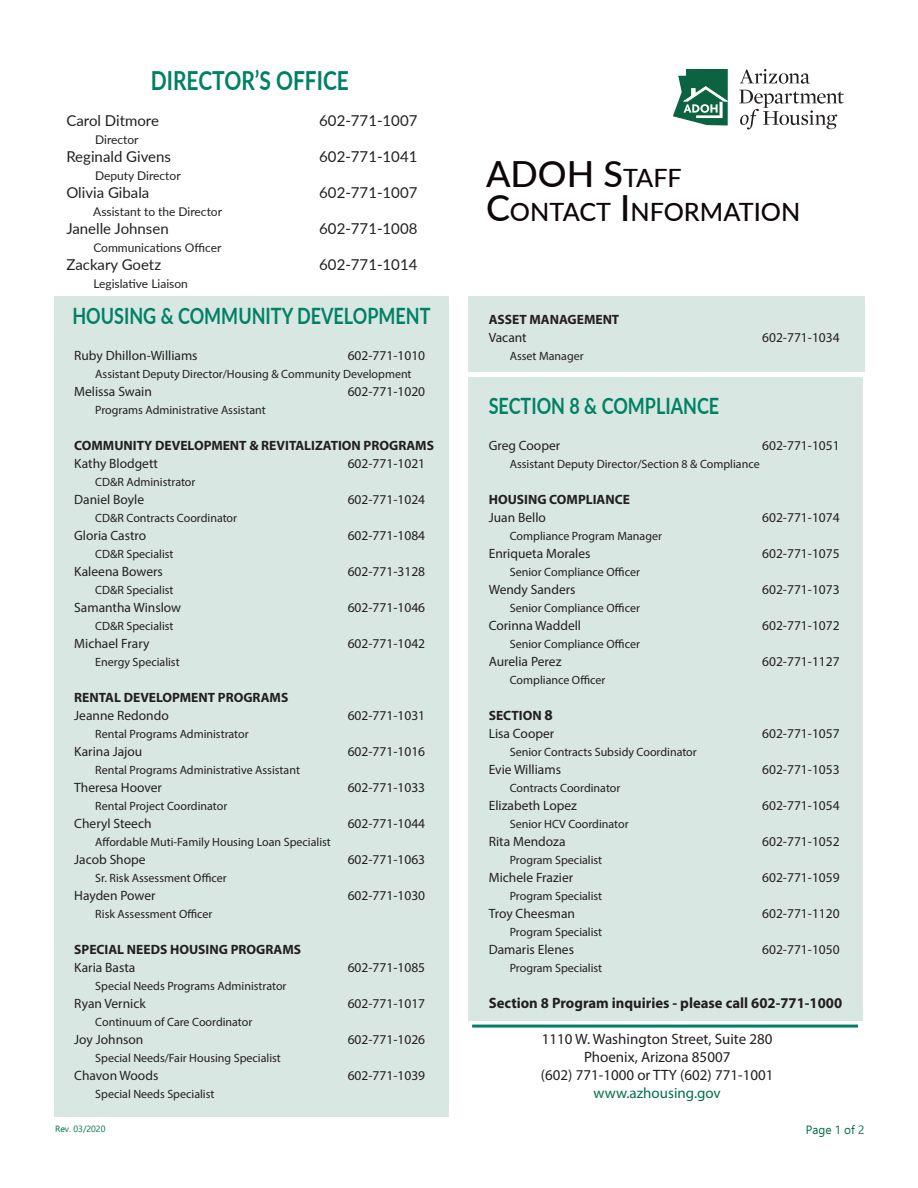
<style>
.page{position:relative;width:918px;height:1188px;background:#fff}
.page>*{position:absolute;margin:0;border:0;box-sizing:border-box;transform-origin:0 0}
.t1{font:500 36px "Lato";color:#0e0608}
.t2{font:700 26.25px "Lato";color:#008164;scale:.8 1}
.t3{font:500 25.2px "Lato";color:#0e0608}
.t4{font:700 22.5px "Lato";color:#008164;scale:.8 1}
.t5{font:15px "Lato";color:#231f20}
.t6{font:15px/18px "Myriad Pro";color:#231f20;text-align:center}
.t7{font:700 15px "Myriad Pro";color:#231f20}
.t8{font:13.5px "Myriad Pro";color:#231f20}
.t9{font:700 13.5px "Myriad Pro";color:#231f20}
.t10{font:12px "Myriad Pro";color:#231f20}
.t11{font:12px "Lato";color:#231f20}
.t12{font:12px "Ebrima";color:#006f4e}
.t13{font:9px "Ebrima";color:#006f4e}
.s1{font-size:25.2px}
.s2{font-size:36px}
.s3{font-size:15px}
.s4{color:#006f4e}
</style>
<div class="page">
<div style="left:54px;top:296px;width:395px;height:821px;background:#d9e7e3"></div>
<svg style="left:673px;top:69px;width:55px;height:57px"></svg>
<svg style="left:740px;top:69px;width:70px;height:15px"></svg>
<svg style="left:739px;top:90px;width:105px;height:39px"></svg>
<hr style="left:472px;top:1025px;width:386px;height:3px;background:#008164">
<div style="left:468px;top:377px;width:395px;height:644px;background:#d9e7e3"></div>
<div style="left:468px;top:296px;width:397px;height:75px;background:#d9e7e3"></div>
<p class="t2" style="left:151px;top:61px;width:249px">DIRECTOR’S OFFICE</p>
<p class="t5" style="left:66px;top:110px;width:94px">Carol Ditmore</p>
<p class="t5" style="left:319px;top:110px;width:100px">602-771-1007</p>
<p class="t11" style="left:95px;top:131px;width:45px">Director</p>
<p class="t5" style="left:66px;top:146px;width:106px">Reginald Givens</p>
<p class="t5" style="left:319px;top:146px;width:100px">602-771-1041</p>
<p class="t11" style="left:95px;top:167px;width:87px">Deputy Director</p>
<p class="t5" style="left:66px;top:182px;width:84px">Olivia Gibala</p>
<p class="t5" style="left:319px;top:182px;width:100px">602-771-1007</p>
<p class="t11" style="left:93px;top:203px;width:130px">Assistant to the Director</p>
<p class="t5" style="left:66px;top:218px;width:104px">Janelle Johnsen</p>
<p class="t5" style="left:319px;top:218px;width:100px">602-771-1008</p>
<p class="t11" style="left:93px;top:239px;width:130px">Communications Officer</p>
<p class="t5" style="left:66px;top:254px;width:96px">Zackary Goetz</p>
<p class="t5" style="left:319px;top:254px;width:100px">602-771-1014</p>
<p class="t11" style="left:93px;top:275px;width:96px">Legislative Liaison</p>
<p class="t4" style="left:72px;top:299px;width:449px">HOUSING &amp; COMMUNITY DEVELOPMENT</p>
<p class="t8" style="left:74px;top:347px;width:125px">Ruby Dhillon-Williams</p>
<p class="t8" style="left:348px;top:347px;width:79px">602-771-1010</p>
<p class="t10" style="left:95px;top:367px;width:318px">Assistant Deputy Director/Housing &amp; Community Development</p>
<p class="t8" style="left:74px;top:383px;width:79px">Melissa Swain</p>
<p class="t8" style="left:348px;top:383px;width:79px">602-771-1020</p>
<p class="t10" style="left:95px;top:403px;width:172px">Programs Administrative Assistant</p>
<p class="t9" style="left:74px;top:437px;width:361px">COMMUNITY DEVELOPMENT &amp; REVITALIZATION PROGRAMS</p>
<p class="t8" style="left:74px;top:455px;width:85px">Kathy Blodgett</p>
<p class="t8" style="left:348px;top:455px;width:79px">602-771-1021</p>
<p class="t10" style="left:95px;top:475px;width:102px">CD&amp;R Administrator</p>
<p class="t8" style="left:74px;top:491px;width:71px">Daniel Boyle</p>
<p class="t8" style="left:348px;top:491px;width:79px">602-771-1024</p>
<p class="t10" style="left:95px;top:511px;width:143px">CD&amp;R Contracts Coordinator</p>
<p class="t8" style="left:74px;top:527px;width:74px">Gloria Castro</p>
<p class="t8" style="left:348px;top:527px;width:79px">602-771-1084</p>
<p class="t10" style="left:95px;top:547px;width:80px">CD&amp;R Specialist</p>
<p class="t8" style="left:74px;top:563px;width:90px">Kaleena Bowers</p>
<p class="t8" style="left:348px;top:563px;width:79px">602-771-3128</p>
<p class="t10" style="left:95px;top:583px;width:80px">CD&amp;R Specialist</p>
<p class="t8" style="left:74px;top:599px;width:108px">Samantha Winslow</p>
<p class="t8" style="left:348px;top:599px;width:79px">602-771-1046</p>
<p class="t10" style="left:95px;top:619px;width:80px">CD&amp;R Specialist</p>
<p class="t8" style="left:74px;top:635px;width:77px">Michael Frary</p>
<p class="t8" style="left:348px;top:635px;width:79px">602-771-1042</p>
<p class="t10" style="left:95px;top:655px;width:86px">Energy Specialist</p>
<p class="t9" style="left:74px;top:689px;width:216px">RENTAL DEVELOPMENT PROGRAMS</p>
<p class="t8" style="left:74px;top:707px;width:96px">Jeanne Redondo</p>
<p class="t8" style="left:348px;top:707px;width:79px">602-771-1031</p>
<p class="t10" style="left:95px;top:727px;width:155px">Rental Programs Administrator</p>
<p class="t8" style="left:74px;top:743px;width:70px">Karina Jajou</p>
<p class="t8" style="left:348px;top:743px;width:79px">602-771-1016</p>
<p class="t10" style="left:95px;top:763px;width:206px">Rental Programs Administrative Assistant</p>
<p class="t8" style="left:74px;top:779px;width:89px">Theresa Hoover</p>
<p class="t8" style="left:348px;top:779px;width:79px">602-771-1033</p>
<p class="t10" style="left:95px;top:799px;width:134px">Rental Project Coordinator</p>
<p class="t8" style="left:74px;top:815px;width:79px">Cheryl Steech</p>
<p class="t8" style="left:348px;top:815px;width:79px">602-771-1044</p>
<p class="t10" style="left:95px;top:835px;width:237px">Affordable Muti-Family Housing Loan Specialist</p>
<p class="t8" style="left:74px;top:851px;width:73px">Jacob Shope</p>
<p class="t8" style="left:348px;top:851px;width:79px">602-771-1063</p>
<p class="t10" style="left:95px;top:871px;width:133px">Sr. Risk Assessment Officer</p>
<p class="t8" style="left:74px;top:887px;width:83px">Hayden Power</p>
<p class="t8" style="left:348px;top:887px;width:79px">602-771-1030</p>
<p class="t10" style="left:95px;top:907px;width:119px">Risk Assessment Officer</p>
<p class="t9" style="left:74px;top:941px;width:228px">SPECIAL NEEDS HOUSING PROGRAMS</p>
<p class="t8" style="left:74px;top:959px;width:63px">Karia Basta</p>
<p class="t8" style="left:348px;top:959px;width:79px">602-771-1085</p>
<p class="t10" style="left:95px;top:979px;width:193px">Special Needs Programs Administrator</p>
<p class="t8" style="left:74px;top:995px;width:73px">Ryan Vernick</p>
<p class="t8" style="left:348px;top:995px;width:79px">602-771-1017</p>
<p class="t10" style="left:95px;top:1015px;width:159px">Continuum of Care Coordinator</p>
<p class="t8" style="left:74px;top:1031px;width:71px">Joy Johnson</p>
<p class="t8" style="left:348px;top:1031px;width:79px">602-771-1026</p>
<p class="t10" style="left:95px;top:1051px;width:187px">Special Needs/Fair Housing Specialist</p>
<p class="t8" style="left:74px;top:1067px;width:86px">Chavon Woods</p>
<p class="t8" style="left:348px;top:1067px;width:79px">602-771-1039</p>
<p class="t10" style="left:95px;top:1087px;width:121px">Special Needs Specialist</p>
<p class="t1" style="left:486px;top:148px;width:197px">ADOH S<span class="s1">TAFF</span></p>
<p class="t3" style="left:486px;top:194px;width:316px"><span class="s2">C</span>ONTACT <span class="s2">I</span>NFORMATIO N</p>
<p class="t9" style="left:489px;top:311px;width:132px">ASSET MANAGEMENT</p>
<p class="t8" style="left:489px;top:329px;width:40px">Vacant</p>
<p class="t8" style="left:762px;top:329px;width:79px">602-771-1034</p>
<p class="t10" style="left:510px;top:349px;width:75px">Asset Manager</p>
<p class="t4" style="left:489px;top:389px;width:290px">SECTION 8 &amp; COMPLIANCE</p>
<p class="t8" style="left:489px;top:437px;width:73px">Greg Cooper</p>
<p class="t8" style="left:762px;top:437px;width:79px">602-771-1051</p>
<p class="t10" style="left:510px;top:457px;width:251px">Assistant Deputy Director/Section 8 &amp; Compliance</p>
<p class="t9" style="left:489px;top:491px;width:143px">HOUSING COMPLIANCE</p>
<p class="t8" style="left:489px;top:509px;width:59px">Juan Bello</p>
<p class="t8" style="left:762px;top:509px;width:79px">602-771-1074</p>
<p class="t10" style="left:510px;top:529px;width:154px">Compliance Program Manager</p>
<p class="t8" style="left:489px;top:545px;width:103px">Enriqueta Morales</p>
<p class="t8" style="left:762px;top:545px;width:79px">602-771-1075</p>
<p class="t10" style="left:510px;top:565px;width:132px">Senior Compliance Officer</p>
<p class="t8" style="left:489px;top:581px;width:88px">Wendy Sanders</p>
<p class="t8" style="left:762px;top:581px;width:79px">602-771-1073</p>
<p class="t10" style="left:510px;top:601px;width:132px">Senior Compliance Officer</p>
<p class="t8" style="left:489px;top:617px;width:94px">Corinna Waddell</p>
<p class="t8" style="left:762px;top:617px;width:79px">602-771-1072</p>
<p class="t10" style="left:510px;top:637px;width:132px">Senior Compliance Officer</p>
<p class="t8" style="left:489px;top:653px;width:74px">Aurelia Perez</p>
<p class="t8" style="left:762px;top:653px;width:79px">602-771-1127</p>
<p class="t10" style="left:510px;top:673px;width:97px">Compliance Officer</p>
<p class="t9" style="left:489px;top:707px;width:66px">SECTION <span class="s3">8</span></p>
<p class="t8" style="left:489px;top:725px;width:67px">Lisa Cooper</p>
<p class="t8" style="left:762px;top:725px;width:79px">602-771-1057</p>
<p class="t10" style="left:510px;top:745px;width:189px">Senior Contracts Subsidy Coordinator</p>
<p class="t8" style="left:489px;top:761px;width:74px">Evie Williams</p>
<p class="t8" style="left:762px;top:761px;width:79px">602-771-1053</p>
<p class="t10" style="left:510px;top:781px;width:112px">Contracts Coordinator</p>
<p class="t8" style="left:489px;top:797px;width:90px">Elizabeth Lopez</p>
<p class="t8" style="left:762px;top:797px;width:79px">602-771-1054</p>
<p class="t10" style="left:510px;top:817px;width:120px">Senior HCV Coordinator</p>
<p class="t8" style="left:489px;top:833px;width:78px">Rita Mendoza</p>
<p class="t8" style="left:762px;top:833px;width:79px">602-771-1052</p>
<p class="t10" style="left:510px;top:853px;width:94px">Program Specialist</p>
<p class="t8" style="left:489px;top:869px;width:86px">Michele Frazier</p>
<p class="t8" style="left:762px;top:869px;width:79px">602-771-1059</p>
<p class="t10" style="left:510px;top:889px;width:94px">Program Specialist</p>
<p class="t8" style="left:489px;top:905px;width:88px">Troy Cheesman</p>
<p class="t8" style="left:762px;top:905px;width:79px">602-771-1120</p>
<p class="t10" style="left:510px;top:925px;width:94px">Program Specialist</p>
<p class="t8" style="left:489px;top:941px;width:87px">Damaris Elenes</p>
<p class="t8" style="left:762px;top:941px;width:79px">602-771-1050</p>
<p class="t10" style="left:510px;top:961px;width:94px">Program Specialist</p>
<p class="t7" style="left:489px;top:993px;width:355px">Section 8 Program inquiries - please call 602-771-1000</p>
<p class="t6" style="left:542px;top:1030px;width:232px">1110 W. Washington Street, Suite 280</p>
<p class="t6" style="left:584px;top:1048px;width:148px">Phoenix, Arizona 85007</p>
<p class="t6" style="left:541px;top:1066px;width:234px">(602) 771-1000 or TTY (602) 771-1001 <span class="s4">www.azhousing.gov</span></p>
<p class="t13" style="left:55px;top:1122px;width:52px">Rev. 03/2020</p>
<p class="t12" style="left:806px;top:1121px;width:60px">Page 1 of 2</p>
</div>
